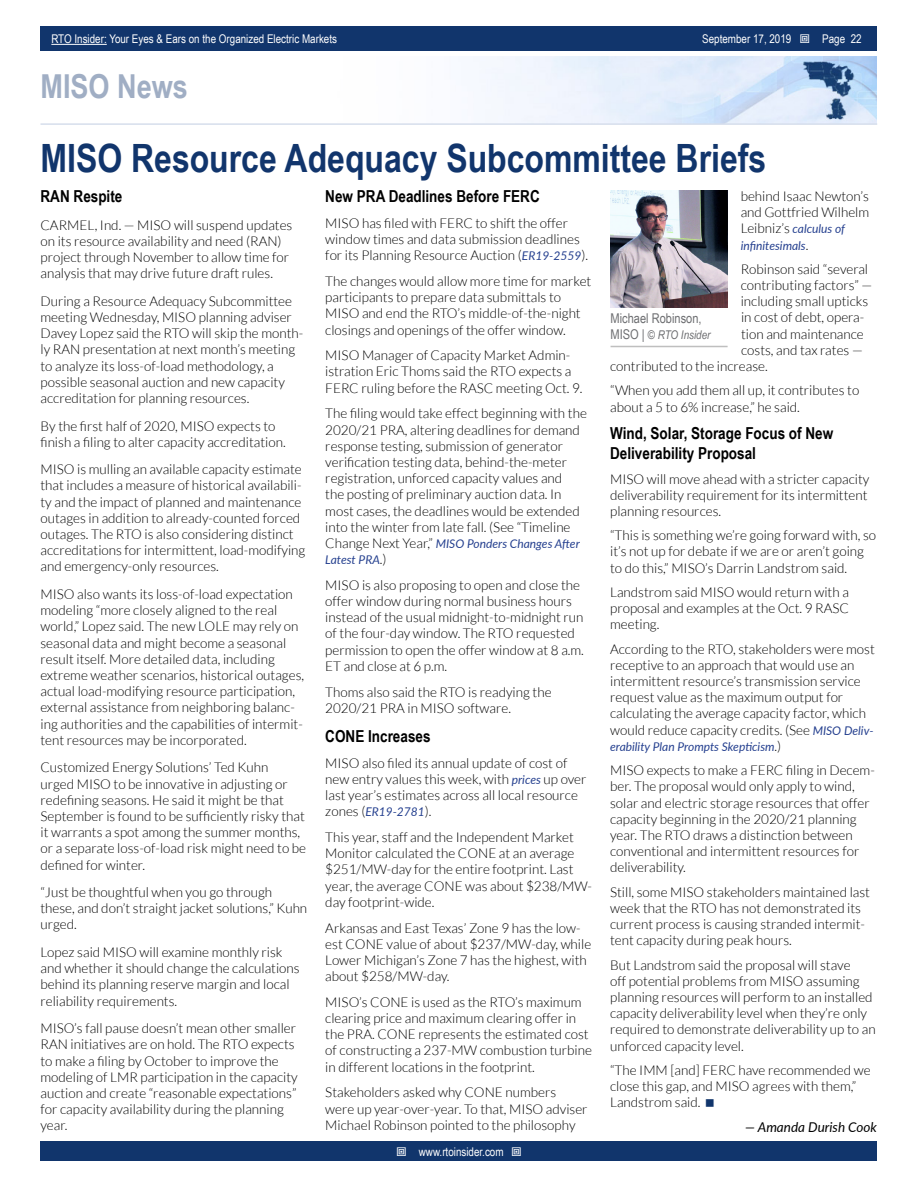
<style>
.page{position:relative;width:918px;height:1188px;background:#fff}
.page>*{position:absolute;margin:0;border:0;box-sizing:border-box;transform-origin:0 0}
.t1{font:700 39px "Arial Narrow";color:#11356c}
.t2{font:700 33px "Arial Narrow";color:#a0aec4}
.t3{font:700 16.5px/19.8px "Arial Narrow";color:#000}
.t4{font:300 13.5px/16.2px "Lato";color:#000}
.t5{font:italic 13.5px "Lato";color:#000}
.t6{font:13.5px "Arial Narrow";color:#6d6e71}
.t7{font:italic 12px/16.2px "Lato";color:#25408f}
.t8{font:12px "Arial Narrow";color:#fff}
.t9{font:italic 12px "Arial Narrow";color:#6d6e71}
.s1{font-style:inherit}
.s2{font-weight:400;font-style:italic;font-size:12px;color:#25408f}
.s3{font-weight:300;font-style:normal;font-size:13.5px;color:#000}
.s4{font-style:normal;font-size:13.5px}
</style>
<div class="page">
<div style="left:41px;top:1142px;width:836px;height:19px;background:#11356c"></div>
<div style="left:41px;top:27px;width:836px;height:24px;background:#11356c"></div>
<hr style="left:51px;top:44px;width:56px;height:1px;background:#fff">
<img style="left:485px;top:56px;width:392px;height:67px">
<hr style="left:40px;top:123px;width:837px;height:2px;background:#d6deec">
<img style="left:610px;top:190px;width:117px;height:117px">
<hr style="left:611px;top:346px;width:117px;height:1px;background:#bfbfbf">
<p class="t8" style="left:51px;top:30px;width:287px">RTO Insider: Your Eyes &amp; Ears on the Organized Electric Markets</p>
<p class="t8" style="left:702px;top:30px;width:91px">September 17, <span class="s1">2019</span></p>
<p class="t8" style="left:822px;top:30px;width:41px">Page 22</p>
<h2 class="t2" style="left:40px;top:61px;width:149px">MISO News</h2>
<h1 class="t1" style="left:40px;top:129px;width:727px">MISO Resource Adequacy Subcommittee Briefs</h1>
<p class="t3" style="left:40px;top:186px;width:83px">RAN Respite</p>
<p class="t4" style="left:40px;top:217px;width:253px">CARMEL, Ind. — MISO will suspend updates on its resource availability and need (RAN) project through November to allow time for analysis that may drive future draft rules.</p>
<p class="t4" style="left:40px;top:293px;width:264px">During a Resource Adequacy Subcommittee meeting Wednesday, MISO planning adviser Davey Lopez said the RTO will skip the month&shy;ly RAN presentation at next month’s meeting to analyze its loss-of-load methodology, a possible seasonal auction and new capacity accreditation for planning resources.</p>
<p class="t4" style="left:40px;top:418px;width:247px">By the first half of 2020, MISO expects to finish a filing to alter capacity accreditation.</p>
<p class="t4" style="left:40px;top:461px;width:266px">MISO is mulling an available capacity estimate that includes a measure of historical availabili&shy;ty and the impact of planned and maintenance outages in addition to already-counted forced outages. The RTO is also considering distinct accreditations for intermittent, load-modifying and emergency-only resources.</p>
<p class="t4" style="left:40px;top:586px;width:265px">MISO also wants its loss-of-load expectation modeling “more closely aligned to the real world,” Lopez said. The new LOLE may rely on seasonal data and might become a seasonal result itself. More detailed data, including extreme weather scenarios, historical outages, actual load-modifying resource participation, external assistance from neighboring balanc&shy;ing authorities and the capabilities of intermit&shy;tent resources may be incorporated.</p>
<p class="t4" style="left:40px;top:759px;width:267px">Customized Energy Solutions’ Ted Kuhn<br>urged MISO to be innovative in adjusting or redefining seasons. He said it might be that September is found to be sufficiently risky that it warrants a spot among the summer months, or a separate loss-of-load risk might need to be defined for winter.</p>
<p class="t4" style="left:40px;top:884px;width:268px">“Just be thoughtful when you go through these, and don’t straight jacket solutions,” Kuhn urged.</p>
<p class="t4" style="left:40px;top:944px;width:261px">Lopez said MISO will examine monthly risk and whether it should change the calculations behind its planning reserve margin and local reliability requirements.</p>
<p class="t4" style="left:40px;top:1020px;width:259px">MISO’s fall pause doesn’t mean other smaller RAN initiatives are on hold. The RTO expects to make a filing by October to improve the modeling of LMR participation in the capacity auction and create “reasonable expectations” for capacity availability during the planning year.</p>
<p class="t3" style="left:325px;top:186px;width:216px">New PRA Deadlines Before FERC</p>
<p class="t4" style="left:325px;top:215px;width:264px">MISO has filed with FERC to shift the offer window times and data submission deadlines for its Planning Resource Auction (<span class="s2">ER19-2559</span>).</p>
<p class="t4" style="left:325px;top:273px;width:268px">The changes would allow more time for market participants to prepare data submittals to MISO and end the RTO’s middle-of-the-night closings and openings of the offer window.</p>
<p class="t4" style="left:325px;top:347px;width:259px">MISO Manager of Capacity Market Admin&shy;istration Eric Thoms said the RTO expects a<br>FERC ruling before the RASC meeting Oct. 9.</p>
<p class="t4" style="left:325px;top:405px;width:263px">The filing would take effect beginning with the 2020/21 PRA, altering deadlines for demand response testing, submission of generator verification testing data, behind-the-meter registration, unforced capacity values and<br>the posting of preliminary auction data. In most cases, the deadlines would be extended into the winter from late fall. (See “Timeline</p>
<p class="t7" style="left:325px;top:535px;width:256px"><span class="s3">Change Next Year,”</span> MISO Ponders Changes After<br>Latest PRA<span class="s3">.)</span></p>
<p class="t4" style="left:325px;top:577px;width:260px">MISO is also proposing to open and close the offer window during normal business hours instead of the usual midnight-to-midnight run of the four-day window. The RTO requested permission to open the offer window at 8 a.m.<br>ET and close at 6 p.m.</p>
<p class="t4" style="left:325px;top:684px;width:228px">Thoms also said the RTO is readying the<br>2020/21 PRA in MISO software.</p>
<p class="t3" style="left:325px;top:726px;width:107px">CONE Increases</p>
<p class="t4" style="left:325px;top:755px;width:263px">MISO also filed its annual update of cost of new entry values this week, with <span class="s2">prices</span> up over last year’s estimates across all local resource</p>
<p class="t7" style="left:325px;top:803px;width:108px"><span class="s3">zones (</span>ER19-2781<span class="s3">).</span></p>
<p class="t4" style="left:325px;top:829px;width:268px">This year, staff and the Independent Market Monitor calculated the CONE at an average $251/MW-day for the entire footprint. Last year, the average CONE was about $238/MW&shy;day footprint-wide.</p>
<p class="t4" style="left:325px;top:920px;width:267px">Arkansas and East Texas’ Zone 9 has the low&shy;est CONE value of about $237/MW-day, while Lower Michigan’s Zone 7 has the highest, with about $258/MW-day.</p>
<p class="t4" style="left:325px;top:994px;width:268px">MISO’s CONE is used as the RTO’s maximum clearing price and maximum clearing offer in the PRA. CONE represents the estimated cost of constructing a 237-MW combustion turbine in different locations in the footprint.</p>
<p class="t4" style="left:325px;top:1084px;width:264px">Stakeholders asked why CONE numbers were up year-over-year. To that, MISO adviser<br>Michael Robinson pointed to the philosophy</p>
<p class="t8" style="left:419px;top:1143px;width:86px">www.rtoinsider.com</p>
<p class="t4" style="left:741px;top:188px;width:130px">behind Isaac Newton’s and Gottfried Wilhelm</p>
<p class="t7" style="left:741px;top:220px;width:106px"><span class="s3">Leibniz’s</span> calculus of infinitesimals<span class="s3">.</span></p>
<p class="t4" style="left:741px;top:261px;width:129px">Robinson said “several</p>
<p class="t4" style="left:741px;top:277px;width:133px">contributing factors” —</p>
<p class="t4" style="left:741px;top:293px;width:129px">including small upticks</p>
<p class="t4" style="left:741px;top:310px;width:125px">in cost of debt, opera-</p>
<p class="t4" style="left:741px;top:326px;width:124px">tion and maintenance</p>
<p class="t4" style="left:741px;top:342px;width:123px">costs, and tax rates —</p>
<p class="t4" style="left:610px;top:358px;width:159px">contributed to the increase.</p>
<p class="t4" style="left:610px;top:382px;width:251px">“When you add them all up, it contributes to about a 5 to 6% increase,” he said.</p>
<p class="t3" style="left:610px;top:423px;width:225px">Wind, Solar, Storage Focus of New<br>Deliverability Proposal</p>
<p class="t4" style="left:610px;top:471px;width:261px">MISO will move ahead with a stricter capacity deliverability requirement for its intermittent planning resources.</p>
<p class="t4" style="left:610px;top:527px;width:268px">“This is something we’re going forward with, so it’s not up for debate if we are or aren’t going to do this,” MISO’s Darrin Landstrom said.</p>
<p class="t4" style="left:610px;top:584px;width:240px;text-align:justify">Landstrom said MISO would return with a proposal and examples at the Oct. 9 RASC meeting.</p>
<p class="t4" style="left:610px;top:641px;width:266px">According to the RTO, stakeholders were most receptive to an approach that would use an intermittent resource’s transmission service request value as the maximum output for calculating the average capacity factor, which would reduce capacity credits. (See <span class="s2">MISO Deliv-</span></p>
<p class="t7" style="left:610px;top:738px;width:173px">erability Plan Prompts Skepticism<span class="s3">.)</span></p>
<p class="t4" style="left:610px;top:762px;width:266px">MISO expects to make a FERC filing in Decem&shy;ber. The proposal would only apply to wind, solar and electric storage resources that offer capacity beginning in the 2020/21 planning year. The RTO draws a distinction between conventional and intermittent resources for deliverability.</p>
<p class="t4" style="left:610px;top:884px;width:261px">Still, some MISO stakeholders maintained last week that the RTO has not demonstrated its current process is causing stranded intermit&shy;tent capacity during peak hours.</p>
<p class="t4" style="left:610px;top:957px;width:267px">But Landstrom said the proposal will stave<br>off potential problems from MISO assuming planning resources will perform to an installed capacity deliverability level when they’re only required to demonstrate deliverability up to an unforced capacity level.</p>
<p class="t4" style="left:610px;top:1062px;width:262px">“The IMM [and] FERC have recommended we close this gap, and MISO agrees with them,”<br>Landstrom said.</p>
<p class="t5" style="left:745px;top:1117px;width:133px">— Amanda Durish Cook</p>
<p class="t6" style="left:611px;top:308px;width:93px">Michael Robinson,</p>
<p class="t9" style="left:611px;top:326px;width:101px"><span class="s4">MISO |</span> © RTO Insider</p>
</div>
